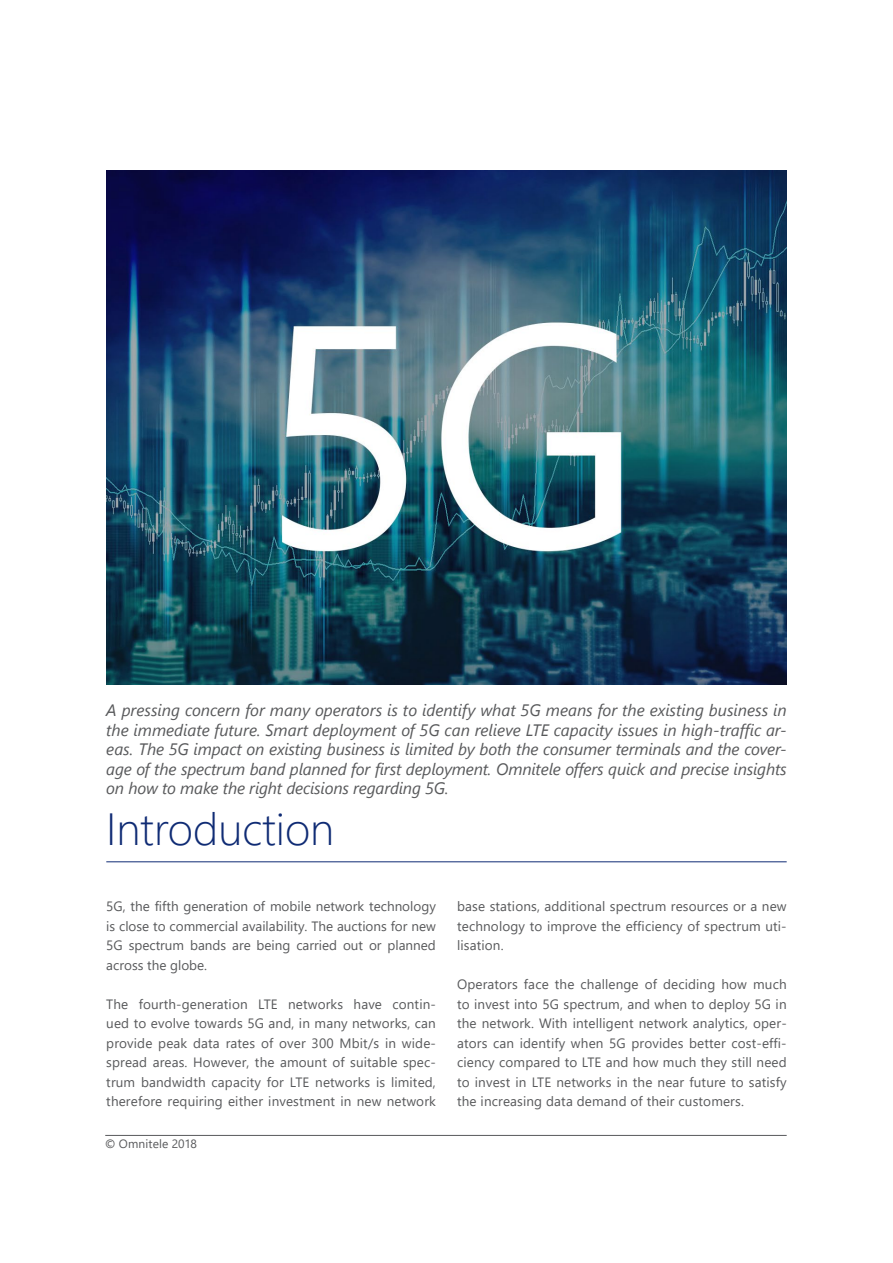
<style>
.page{position:relative;width:893px;height:1263px;background:#fff}
.page>*{position:absolute;margin:0;border:0;box-sizing:border-box;transform-origin:0 0}
.t1{font:300 45px "Segoe UI";color:#0f2b74}
.t2{font:italic 16.5px/19.5px "Segoe UI";letter-spacing:-.01em;color:#58595b;text-align:justify}
.t3{font:13.5px/19.5px "Segoe UI";letter-spacing:.01em;color:#58595b;text-align:justify}
.t4{font:12px "Segoe UI";letter-spacing:.01em;color:#58595b}
</style>
<div class="page">
<hr style="left:105px;top:1135px;width:682px;height:1px;background:#58595b">
<hr style="left:106px;top:861px;width:681px;height:1px;background:#0f2b74">
<img style="left:106px;top:170px;width:681px;height:515px">
<p class="t2" style="left:106px;top:699px;width:682px">A pressing concern for many operators is to identify what 5G means for the existing business in the immediate future. Smart deployment of 5G can relieve LTE capacity issues in high-traffic ar&shy;eas. The 5G impact on existing business is limited by both the consumer terminals and the cover&shy;age of the spectrum band planned for first deployment. Omnitele offers quick and precise insights on how to make the right decisions regarding 5G.</p>
<h1 class="t1" style="left:106px;top:793px;width:230px">Introduction</h1>
<p class="t3" style="left:106px;top:896px;width:331px">5G, the fifth generation of mobile network technology is close to commercial availability. The auctions for new 5G spectrum bands are being carried out or planned across the globe.</p>
<p class="t3" style="left:106px;top:994px;width:331px">The fourth-generation LTE networks have contin&shy;ued to evolve towards 5G and, in many networks, can provide peak data rates of over 300 Mbit/s in wide&shy;spread areas. However, the amount of suitable spec&shy;trum bandwidth capacity for LTE networks is limited, therefore requiring either investment in new network</p>
<p class="t4" style="left:105px;top:1134px;width:93px">© Omnitele 2018</p>
<p class="t3" style="left:457px;top:896px;width:331px">base stations, additional spectrum resources or a new technology to improve the efficiency of spectrum uti&shy;lisation.</p>
<p class="t3" style="left:457px;top:974px;width:331px">Operators face the challenge of deciding how much to invest into 5G spectrum, and when to deploy 5G in the network. With intelligent network analytics, oper&shy;ators can identify when 5G provides better cost-effi&shy;ciency compared to LTE and how much they still need to invest in LTE networks in the near future to satisfy the increasing data demand of their customers.</p>
</div>
